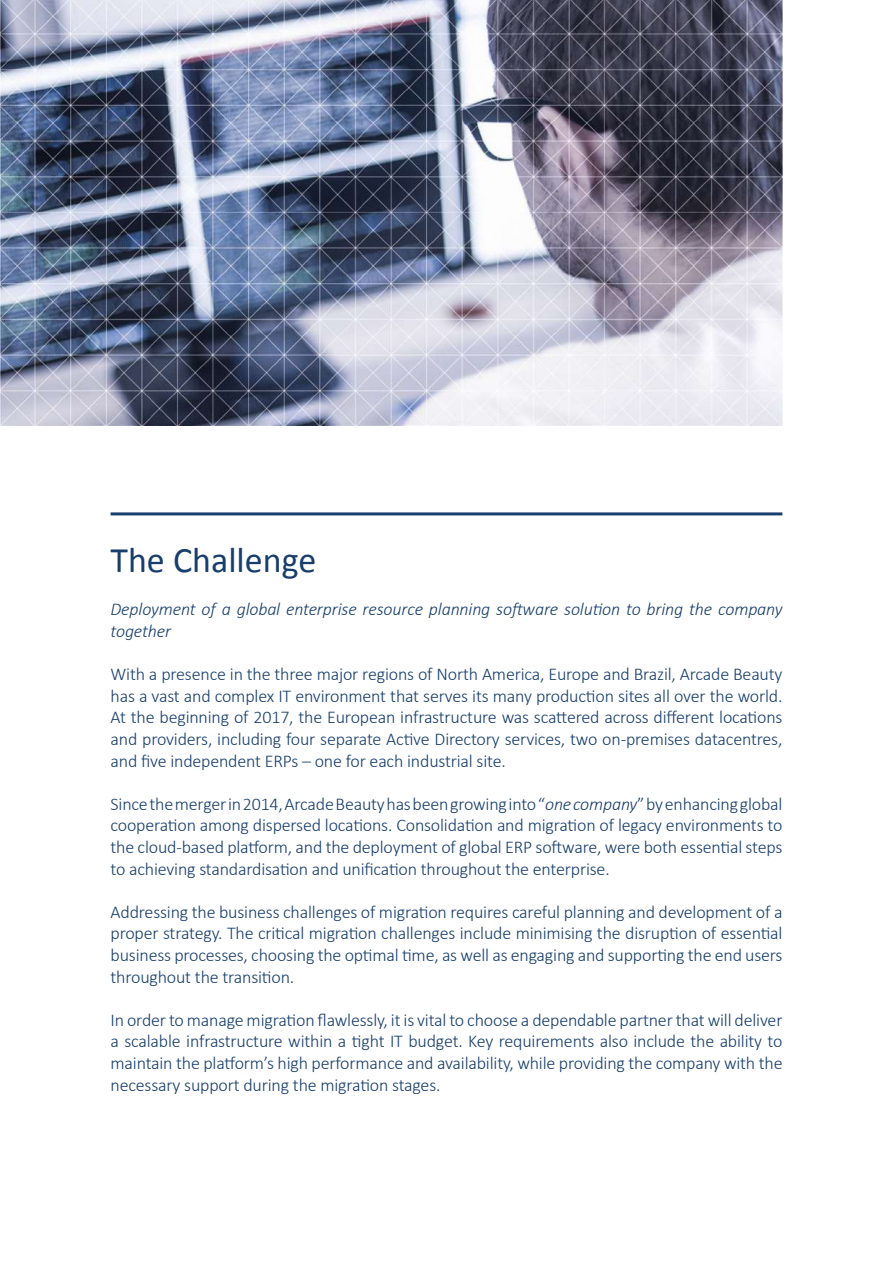
<style>
.page{position:relative;width:893px;height:1263px;background:#fff}
.page>*{position:absolute;margin:0;border:0;box-sizing:border-box;transform-origin:0 0}
.t1{font:36px "Calibri";color:#173e6c}
.t2{font:300 18px/21.6px "Calibri";letter-spacing:-.01em;color:#173e6c;text-align:justify}
.t3{font:italic 300 18px/21.6px "Calibri";letter-spacing:-.01em;color:#173e6c}
.s1{font-style:italic}
</style>
<div class="page">
<hr style="left:111px;top:512px;width:671px;height:3px;background:#173e6c">
<img style="left:0;top:0;width:782px;height:425px">
<h1 class="t1" style="left:111px;top:538px;width:207px">The Challenge</h1>
<p class="t3" style="left:111px;top:598px;width:674px">Deployment of a global enterprise resource planning software solution to bring the company together</p>
<p class="t2" style="left:111px;top:663px;width:673px">With a presence in the three major regions of North America, Europe and Brazil, Arcade Beauty has a vast and complex IT environment that serves its many production sites all over the world.<br>At the beginning of 2017, the European infrastructure was scattered across different locations and providers, including four separate Active Directory services, two on-premises datacentres, and five independent ERPs – one for each industrial site.</p>
<p class="t2" style="left:111px;top:793px;width:673px">Since the merger in 2014, Arcade Beauty has been growing into “<span class="s1">one company</span>” by enhancing global cooperation among dispersed locations. Consolidation and migration of legacy environments to the cloud-based platform, and the deployment of global ERP software, were both essential steps to achieving standardisation and unification throughout the enterprise.</p>
<p class="t2" style="left:111px;top:901px;width:673px">Addressing the business challenges of migration requires careful planning and development of a proper strategy. The critical migration challenges include minimising the disruption of essential business processes, choosing the optimal time, as well as engaging and supporting the end users throughout the transition.</p>
<p class="t2" style="left:111px;top:1009px;width:673px">In order to manage migration flawlessly, it is vital to choose a dependable partner that will deliver a scalable infrastructure within a tight IT budget. Key requirements also include the ability to maintain the platform’s high performance and availability, while providing the company with the necessary support during the migration stages.</p>
</div>
